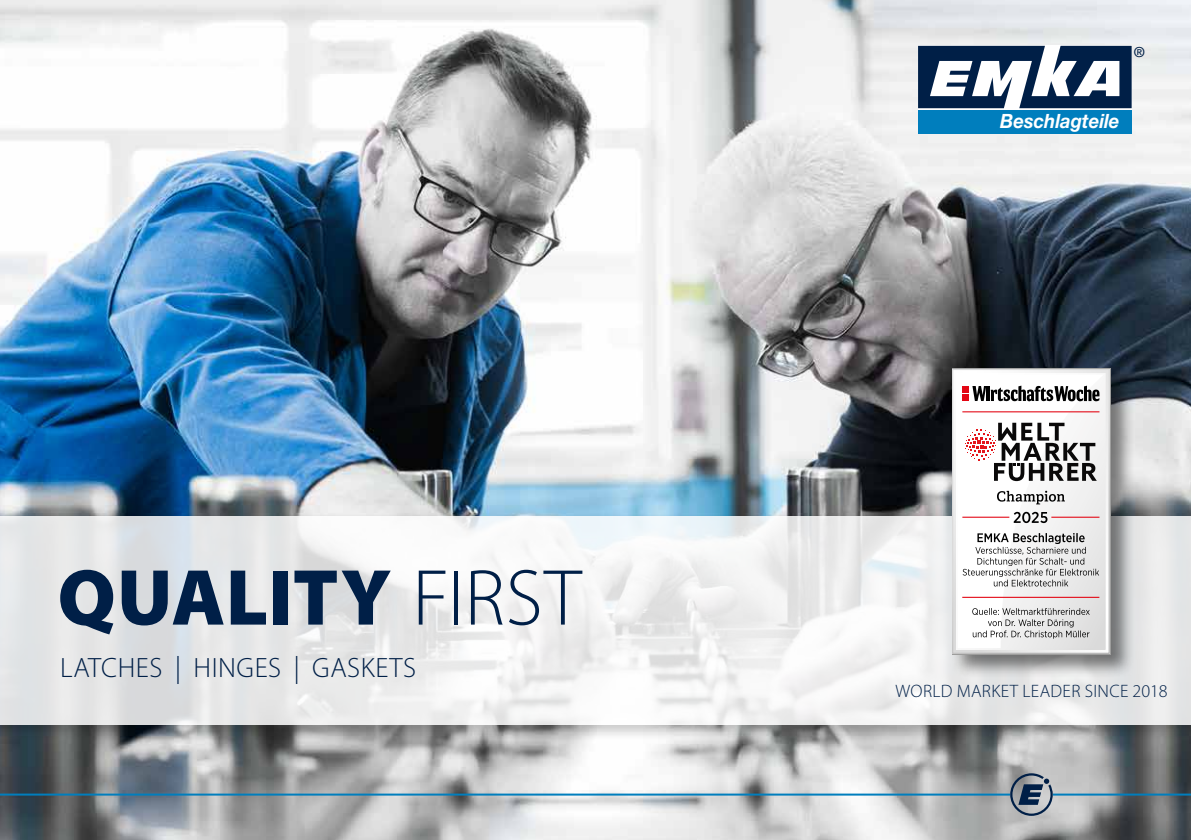
<style>
.page{position:relative;width:1191px;height:840px;background:#fff}
.page>*{position:absolute;margin:0;border:0;box-sizing:border-box;transform-origin:0 0}
.t1{font:900 80px "Myriad Pro";letter-spacing:.005em;color:#001f47}
.t2{font:300 28px "Myriad Pro";letter-spacing:.02em;color:#001f47}
.t3{font:italic 700 19.6px "Helvetica Neue LT Std";color:#fff;scale:.94 1}
.t4{font:300 18px "Myriad Pro";letter-spacing:.02em;color:#001f47}
.t5{font:500 14px "Helvetica Neue";color:#001f47}
.s1{font-weight:300}
</style>
<div class="page">
<img style="left:0;top:0;width:1191px;height:839px">
<div style="left:0;top:511px;width:1191px;height:230px;background:#000;opacity:.25"></div>
<svg style="left:0;top:516px;width:1191px;height:208px;fill:#ebebec"></svg>
<svg style="left:918px;top:108px;width:213px;height:3px"></svg>
<div style="left:918px;top:111px;width:213px;height:23px;background:#007ebd"></div>
<svg style="left:918px;top:46px;width:213px;height:62px"></svg>
<hr style="left:1052px;top:793px;width:139px;height:2px;background:#007ebd">
<hr style="left:0;top:793px;width:1010px;height:2px;background:#007ebd">
<svg style="left:1010px;top:772px;width:42px;height:43px;background:#788390"></svg>
<div style="left:950px;top:367px;width:185px;height:311px;background:#000;opacity:.5"></div>
<svg style="left:954px;top:371px;width:153px;height:280px"></svg>
<div style="left:952px;top:369px;width:157px;height:284px;border:1px solid #fff"></div>
<svg style="left:959px;top:376px;width:143px;height:270px"></svg>
<div style="left:956px;top:373px;width:149px;height:276px;border:2px solid #fff"></div>
<hr style="left:962px;top:411px;width:137px;height:1px;background:#e30613">
<svg style="left:972px;top:385px;width:127px;height:16px"></svg>
<div style="left:962px;top:394px;width:7px;height:7px;background:#e30613"></div>
<div style="left:962px;top:386px;width:7px;height:6px;background:#e30613"></div>
<svg style="left:997px;top:490px;width:68px;height:14px"></svg>
<svg style="left:965px;top:422px;width:131px;height:59px"></svg>
<hr style="left:962px;top:516px;width:47px;height:1px;background:#e30613">
<hr style="left:1051px;top:516px;width:48px;height:1px;background:#e30613">
<svg style="left:1013px;top:511px;width:34px;height:12px"></svg>
<hr style="left:962px;top:596px;width:137px;height:1px;background:#e30613">
<svg style="left:972px;top:607px;width:117px;height:31px"></svg>
<svg style="left:962px;top:533px;width:137px;height:53px"></svg>
<h1 class="t1" style="left:57px;top:544px;width:525px">QUALITY <span class="s1">FIRST</span></h1>
<h2 class="t2" style="left:60px;top:650px;width:357px">LATCHES | HINGES | GASKETS</h2>
<p class="t5" style="left:1133px;top:44px;width:13px">®</p>
<p class="t3" style="left:1000px;top:109px;width:128px">Beschlagteile</p>
<p class="t4" style="left:895px;top:679px;width:274px">WORLD MARKET LEADER SINCE 2018</p>
</div>
